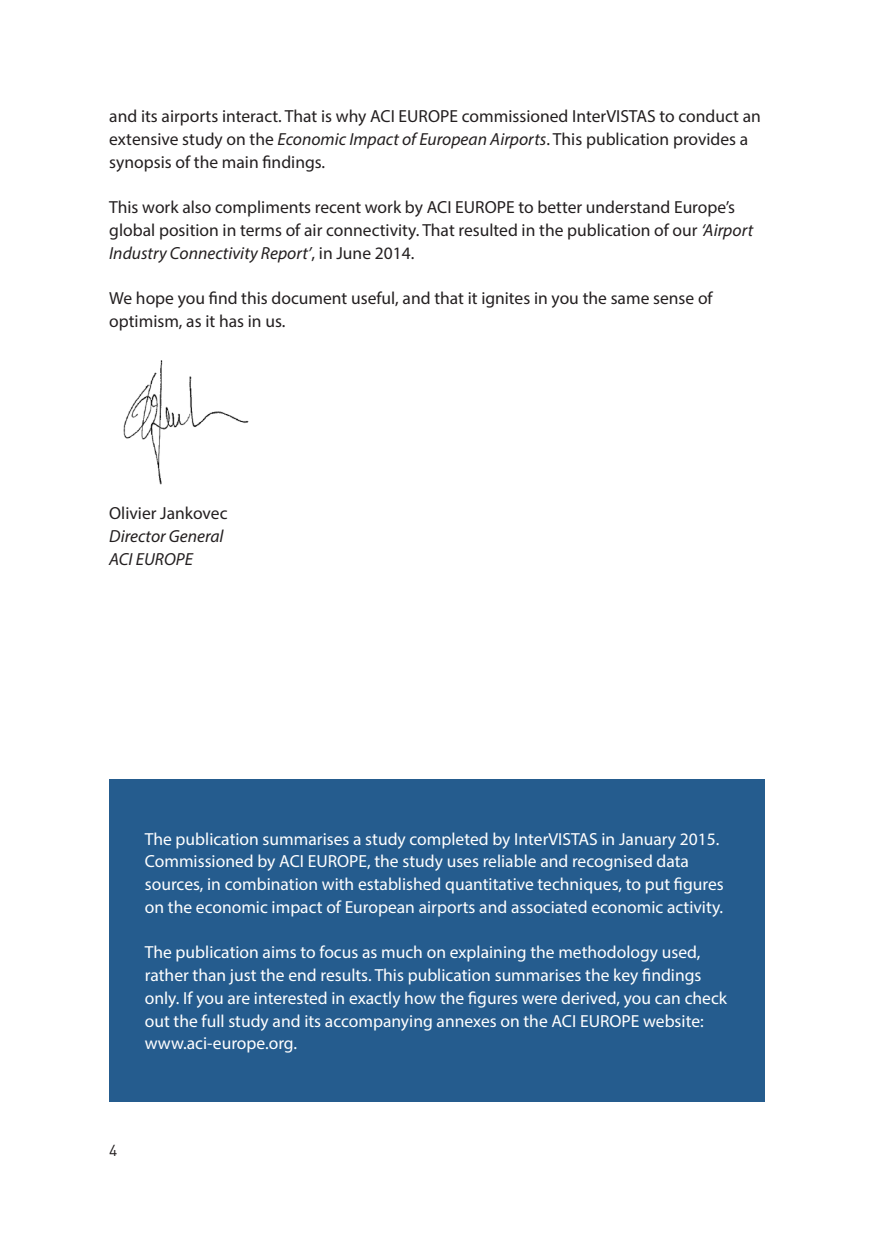
<style>
.page{position:relative;width:874px;height:1241px;background:#fff}
.page>*{position:absolute;margin:0;border:0;box-sizing:border-box;transform-origin:0 0}
.t1{font:17.5px/22.8px "Myriad Pro";color:#fff}
.t2{font:17.5px/22.8px "Myriad Pro";color:#231f20}
.t3{font:italic 17.5px/22.8px "Myriad Pro";color:#231f20}
.t4{font:15.75px "DINOT";color:#231f20}
.s1{font-style:italic}
</style>
<div class="page">
<div style="left:109px;top:779px;width:655px;height:322px;background:#255c8e"></div>
<img style="left:123px;top:360px;width:126px;height:125px">
<p class="t2" style="left:109px;top:105px;width:652px">and its airports interact. That is why ACI EUROPE commissioned InterVISTAS to conduct an extensive study on the <span class="s1">Economic Impact of European Airports</span>. This publication provides a synopsis of the main findings.</p>
<p class="t2" style="left:109px;top:196px;width:645px">This work also compliments recent work by ACI EUROPE to better understand Europe’s global position in terms of air connectivity. That resulted in the publication of our <span class="s1">‘Airport<br>Industry Connectivity Report’</span>, in June 2014.</p>
<p class="t2" style="left:109px;top:287px;width:604px">We hope you find this document useful, and that it ignites in you the same sense of optimism, as it has in us.</p>
<p class="t2" style="left:109px;top:502px;width:120px">Olivier Jankovec</p>
<p class="t3" style="left:109px;top:524px;width:116px">Director General<br>ACI EUROPE</p>
<p class="t1" style="left:145px;top:827px;width:580px">The publication summarises a study completed by InterVISTAS in January 2015.<br>Commissioned by ACI EUROPE, the study uses reliable and recognised data sources, in combination with established quantitative techniques, to put figures on the economic impact of European airports and associated economic activity.</p>
<p class="t1" style="left:145px;top:940px;width:583px">The publication aims to focus as much on explaining the methodology used, rather than just the end results. This publication summarises the key findings only. If you are interested in exactly how the figures were derived, you can check out the full study and its accompanying annexes on the ACI EUROPE website: www.aci-europe.org.</p>
<p class="t4" style="left:109px;top:1140px;width:10px">4</p>
</div>
